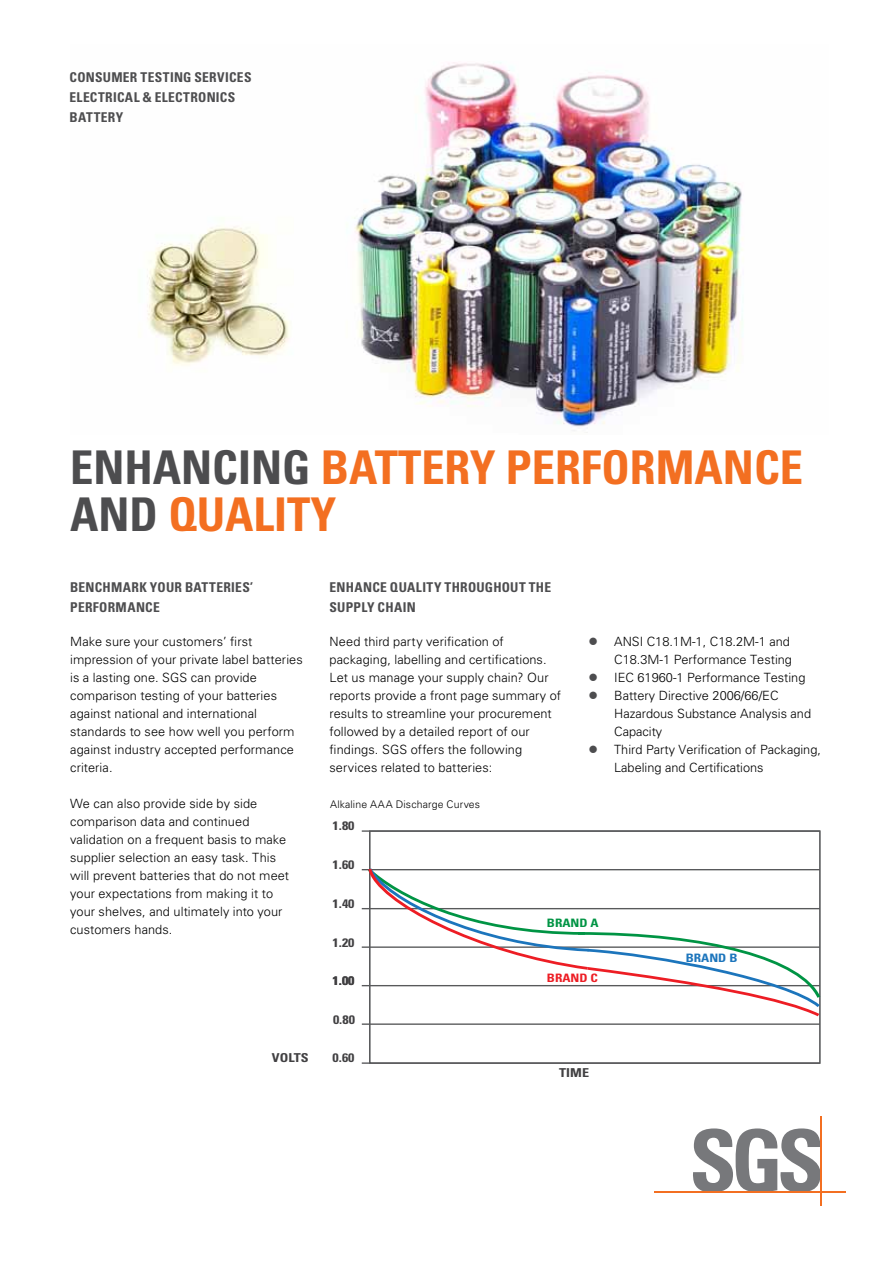
<style>
.page{position:relative;width:893px;height:1263px;background:#fff}
.page>*{position:absolute;margin:0;border:0;box-sizing:border-box;transform-origin:0 0}
.t1{font:700 condensed 46.5px/46.5px "Univers LT Std";color:#f36f21}
.t2{font:700 condensed 13.5px/20.2px "Univers LT Std";letter-spacing:.02em;color:#4d4d4f}
.t3{font:300 12.75px/18px "Univers LT Std";letter-spacing:.005em;color:#000}
.t4{font:700 condensed 12.3px "Univers";color:#414042;scale:1.15 1}
.t5{font:700 condensed 11.55px "Univers";color:#009444;scale:1.15 1}
.t6{font:700 condensed 11.55px "Univers";color:#1c75bc;scale:1.15 1}
.t7{font:700 condensed 11.55px "Univers";color:#ed1d24;scale:1.15 1}
.t8{font:300 10.5px "Univers LT Std";letter-spacing:.015em;color:#000}
.s1{color:#4d4d4f}
</style>
<div class="page">
<img style="left:147px;top:62px;width:596px;height:371px">
<hr style="left:362px;top:1062px;width:458px;height:2px;background:#58595b">
<hr style="left:362px;top:869px;width:458px;height:1px;background:#58595b">
<hr style="left:362px;top:830px;width:458px;height:2px;background:#58595b">
<hr style="left:362px;top:908px;width:458px;height:1px;background:#58595b">
<hr style="left:362px;top:946px;width:458px;height:2px;background:#58595b">
<hr style="left:362px;top:985px;width:458px;height:1px;background:#58595b">
<hr style="left:362px;top:1023px;width:458px;height:2px;background:#58595b">
<svg style="left:365px;top:865px;width:456px;height:154px"></svg>
<svg style="left:693px;top:1128px;width:127px;height:63px"></svg>
<hr style="left:654px;top:1191px;width:192px;height:2px;background:#f36f21">
<hr style="left:820px;top:1116px;width:2px;height:89px;background:#f36f21">
<p class="t2" style="left:70px;top:67px;width:184px">CONSUMER TESTING SERVICES<br>ELECTRICAL</p>
<p class="t2" style="left:143px;top:87px;width:21px">&amp;ELECTRONICS</p>
<p class="t2" style="left:70px;top:107px;width:55px">BATTERY</p>
<h1 class="t1" style="left:70px;top:444px;width:734px"><span class="s1">ENHANCING</span> BATTERY PERFORMANCE<br><span class="s1">AND</span> QUALITY</h1>
<p class="t2" style="left:70px;top:577px;width:185px">BENCHMARK YOUR BATTERIES’<br>PERFORMANCE</p>
<p class="t3" style="left:70px;top:633px;width:234px">Make sure your customers’ first impression of your private label batteries is a lasting one. SGS can provide comparison testing of your batteries against national and international standards to see how well you perform against industry accepted performance criteria.</p>
<p class="t3" style="left:70px;top:795px;width:220px">We can also provide side by side comparison data and continued validation on a frequent basis to make supplier selection an easy task. This will prevent batteries that do not meet your expectations from making it to your shelves, and ultimately into your customers hands.</p>
<p class="t4" style="left:272px;top:1050px;width:34px">VOLTS</p>
<p class="t2" style="left:330px;top:577px;width:223px">ENHANCE QUALITY THROUGHOUT THE<br>SUPPLY CHAIN</p>
<p class="t3" style="left:330px;top:633px;width:233px">Need third party verification of packaging, labelling and certifications.<br>Let us manage your supply chain? Our reports provide a front page summary of results to streamline your procurement followed by a detailed report of our findings. SGS offers the following services related to batteries:</p>
<p class="t8" style="left:330px;top:798px;width:152px">Alkaline AAA Discharge Curves</p>
<p class="t4" style="left:333px;top:818px;width:21px">1.80</p>
<p class="t4" style="left:333px;top:857px;width:21px">1.60</p>
<p class="t4" style="left:333px;top:896px;width:21px">1.40</p>
<p class="t4" style="left:333px;top:934px;width:21px">1.20</p>
<p class="t4" style="left:333px;top:973px;width:21px">1.00</p>
<p class="t4" style="left:333px;top:1012px;width:21px">0.80</p>
<p class="t4" style="left:333px;top:1050px;width:21px">0.60</p>
<p class="t5" style="left:547px;top:916px;width:47px">BRAND A</p>
<p class="t7" style="left:547px;top:971px;width:46px">BRAND C</p>
<p class="t4" style="left:559px;top:1065px;width:27px">TIME</p>
<p class="t3" style="left:614px;top:632px;width:208px">ANSI C18.1M-1, C18.2M-1 and<br>C18.3M-1 Performance Testing<br>IEC 61960-1 Performance Testing<br>Battery Directive 2006/66/EC<br>Hazardous Substance Analysis and<br>Capacity<br>Third Party Verification of Packaging,<br>Labeling and Certifications</p>
<p class="t6" style="left:686px;top:951px;width:47px">BRAND B</p>
</div>
